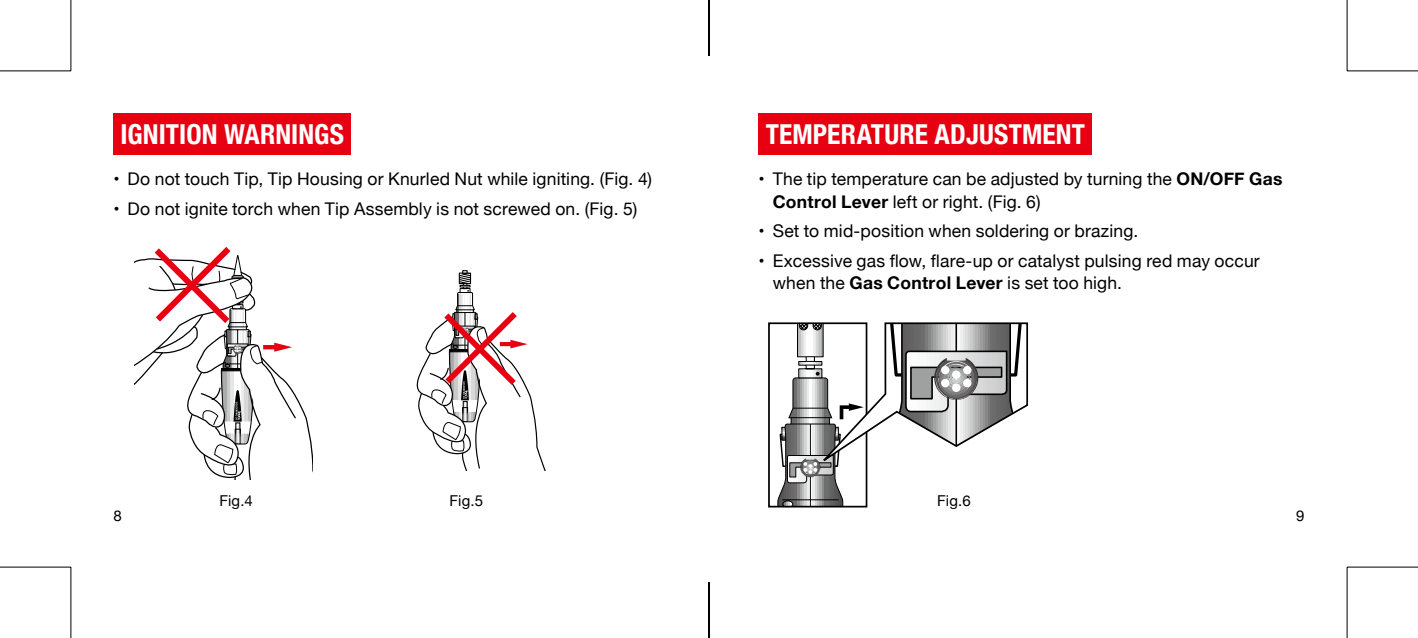
<style>
.page{position:relative;width:1418px;height:638px;background:#fff}
.page>*{position:absolute;margin:0;border:0;box-sizing:border-box;transform-origin:0 0}
.t1{font:700 condensed 27.5px "Helvetica Neue";letter-spacing:.005em;color:#fff}
.t2{font:17.5px/22.5px "Helvetica Neue";letter-spacing:.01em;color:#000}
.t3{font:15px "Helvetica Neue";letter-spacing:.01em;color:#000}
.s1{font-weight:700}
</style>
<div class="page">
<div style="left:113px;top:113px;width:238px;height:42px;background:#e60012"></div>
<div style="left:758px;top:113px;width:334px;height:42px;background:#e60012"></div>
<svg style="left:135px;top:247px;width:178px;height:232px"></svg>
<svg style="left:416px;top:270px;width:130px;height:200px"></svg>
<div style="left:768px;top:322px;width:99px;height:185px;border:2px solid #000"></div>
<svg style="left:777px;top:322px;width:251px;height:185px"></svg>
<svg style="left:0;top:71px;width:71px;height:1px"></svg>
<svg style="left:1347px;top:71px;width:70px;height:1px"></svg>
<svg style="left:0;top:566px;width:71px;height:1px"></svg>
<svg style="left:1347px;top:566px;width:70px;height:1px"></svg>
<svg style="left:71px;top:0;width:1px;height:71px"></svg>
<svg style="left:71px;top:567px;width:1px;height:71px"></svg>
<hr style="left:0;top:70px;width:71px;height:1px;background:#000">
<hr style="left:1346px;top:70px;width:71px;height:1px;background:#000">
<hr style="left:0;top:567px;width:71px;height:1px;background:#000">
<hr style="left:1346px;top:567px;width:71px;height:1px;background:#000">
<hr style="left:70px;top:0;width:1px;height:71px;background:#000">
<hr style="left:70px;top:567px;width:1px;height:71px;background:#000">
<hr style="left:1346px;top:0;width:1px;height:71px;background:#000">
<hr style="left:1346px;top:567px;width:1px;height:71px;background:#000">
<hr style="left:708px;top:0;width:1px;height:56px;background:#000">
<hr style="left:708px;top:582px;width:1px;height:56px;background:#000">
<h1 class="t1" style="left:120px;top:111px;width:225px">IGNITION WARNINGS</h1>
<p class="t2" style="left:113px;top:169px;width:540px">• Do not touch Tip, Tip Housing or Knurled Nut while igniting. (Fig. 4)</p>
<p class="t2" style="left:113px;top:198px;width:525px">• Do not ignite torch when Tip Assembly is not screwed on. (Fig. 5)</p>
<h1 class="t1" style="left:765px;top:111px;width:321px">TEMPERATURE ADJUSTMENT</h1>
<p class="t2" style="left:772px;top:169px;width:511px;text-indent:-14px">• The tip temperature can be adjusted by turning the <span class="s1">ON/OFF Gas<br>Control Lever</span> left or right. (Fig. 6)</p>
<p class="t2" style="left:758px;top:221px;width:381px">• Set to mid-position when soldering or brazing.</p>
<p class="t2" style="left:772px;top:250px;width:488px;text-indent:-14px">• Excessive gas flow, flare-up or catalyst pulsing red may occur when the <span class="s1">Gas Control Lever</span> is set too high.</p>
<p class="t3" style="left:219px;top:489px;width:35px">Fig.4</p>
<p class="t3" style="left:449px;top:489px;width:35px">Fig.5</p>
<p class="t3" style="left:937px;top:489px;width:35px">Fig.6</p>
<p class="t3" style="left:113px;top:504px;width:10px">8</p>
<p class="t3" style="left:1296px;top:504px;width:10px">9</p>
</div>
